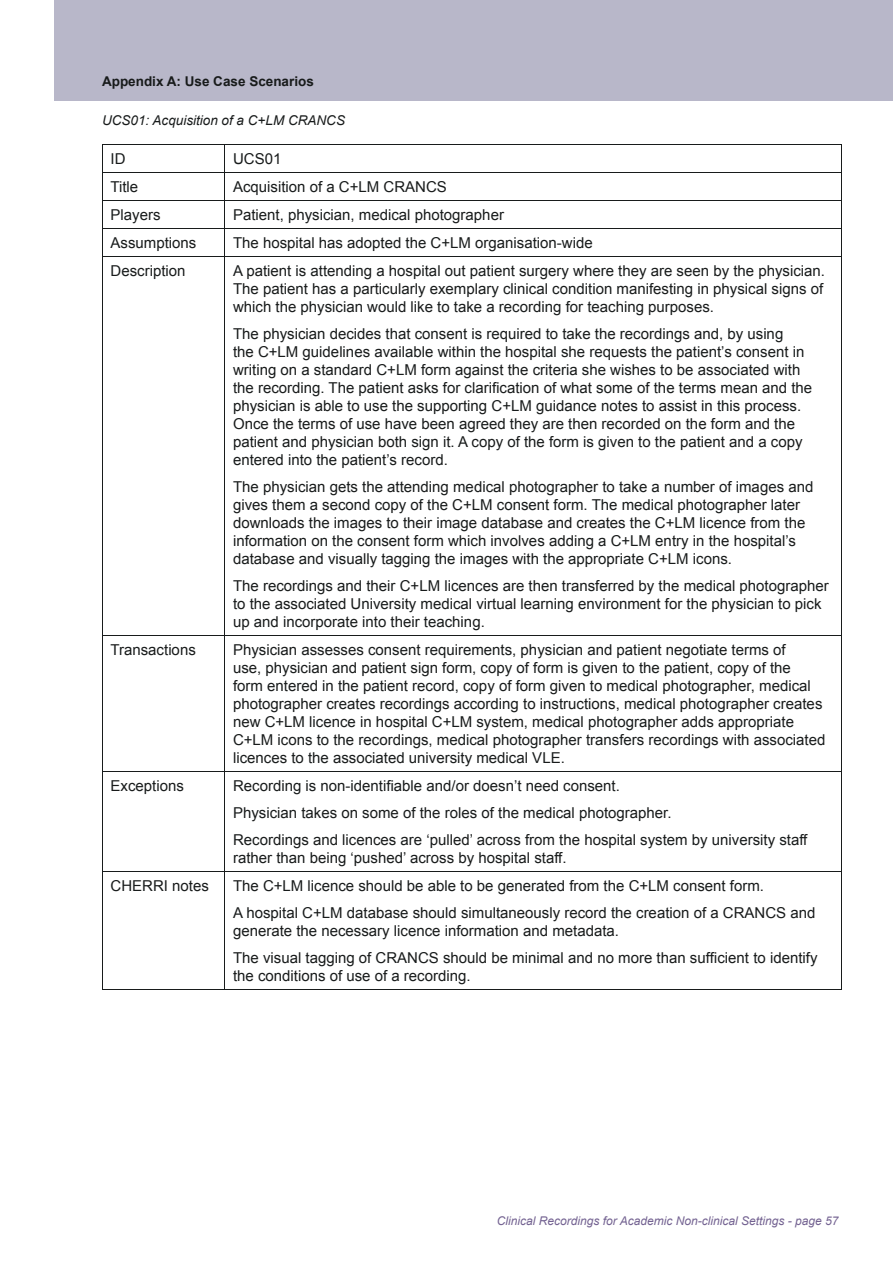
<style>
.page{position:relative;width:893px;height:1263px;background:#fff}
.page>*{position:absolute;margin:0;border:0;box-sizing:border-box;transform-origin:0 0}
.t1{font:15px/18px "Arial";color:#181b1b}
.t2{font:italic 13.5px "Arial";color:#181b1b}
.t3{font:700 13.5px "Arial";color:#181b1b}
.t4{font:italic 12px "Arial";color:#736291}
</style>
<div class="page">
<div style="left:54px;top:0;width:839px;height:101px;background:#b8b7c9"></div>
<hr style="left:102px;top:144px;width:123px;height:1px;background:#181b1b">
<hr style="left:225px;top:144px;width:616px;height:1px;background:#181b1b">
<hr style="left:102px;top:172px;width:123px;height:1px;background:#181b1b">
<hr style="left:225px;top:172px;width:616px;height:1px;background:#181b1b">
<hr style="left:102px;top:200px;width:123px;height:1px;background:#181b1b">
<hr style="left:225px;top:200px;width:616px;height:1px;background:#181b1b">
<hr style="left:102px;top:228px;width:123px;height:1px;background:#181b1b">
<svg style="left:102px;top:145px;width:1px;height:111px"></svg>
<hr style="left:225px;top:228px;width:616px;height:1px;background:#181b1b">
<svg style="left:841px;top:145px;width:1px;height:111px"></svg>
<hr style="left:102px;top:256px;width:123px;height:1px;background:#181b1b">
<hr style="left:102px;top:257px;width:1px;height:378px;background:#181b1b">
<hr style="left:225px;top:256px;width:616px;height:1px;background:#181b1b">
<hr style="left:225px;top:257px;width:1px;height:378px;background:#181b1b">
<hr style="left:841px;top:257px;width:1px;height:378px;background:#181b1b">
<hr style="left:102px;top:635px;width:123px;height:1px;background:#181b1b">
<hr style="left:102px;top:636px;width:1px;height:135px;background:#181b1b">
<hr style="left:225px;top:635px;width:616px;height:1px;background:#181b1b">
<hr style="left:225px;top:636px;width:1px;height:135px;background:#181b1b">
<hr style="left:841px;top:636px;width:1px;height:135px;background:#181b1b">
<hr style="left:102px;top:771px;width:123px;height:1px;background:#181b1b">
<hr style="left:102px;top:771px;width:1px;height:100px;background:#181b1b">
<hr style="left:225px;top:771px;width:616px;height:1px;background:#181b1b">
<hr style="left:225px;top:771px;width:1px;height:100px;background:#181b1b">
<hr style="left:841px;top:771px;width:1px;height:100px;background:#181b1b">
<hr style="left:102px;top:871px;width:123px;height:1px;background:#181b1b">
<hr style="left:102px;top:871px;width:1px;height:118px;background:#181b1b">
<hr style="left:225px;top:871px;width:616px;height:1px;background:#181b1b">
<hr style="left:225px;top:871px;width:1px;height:118px;background:#181b1b">
<hr style="left:841px;top:871px;width:1px;height:118px;background:#181b1b">
<hr style="left:102px;top:989px;width:123px;height:1px;background:#181b1b">
<hr style="left:225px;top:989px;width:616px;height:1px;background:#181b1b">
<p class="t3" style="left:102px;top:74px;width:213px">Appendix A: Use Case Scenarios</p>
<p class="t2" style="left:102px;top:112px;width:244px">UCS01: Acquisition of a C+LM CRANCS</p>
<p class="t1" style="left:111px;top:150px;width:16px">ID</p>
<p class="t1" style="left:233px;top:150px;width:50px">UCS01</p>
<p class="t1" style="left:111px;top:178px;width:29px">Title</p>
<p class="t1" style="left:233px;top:178px;width:215px">Acquisition of a C+LM CRANCS</p>
<p class="t1" style="left:111px;top:205px;width:52px">Players</p>
<p class="t1" style="left:233px;top:205px;width:272px">Patient, physician, medical photographer</p>
<p class="t1" style="left:111px;top:233px;width:87px">Assumptions</p>
<p class="t1" style="left:233px;top:233px;width:361px">The hospital has adopted the C+LM organisation-wide</p>
<p class="t1" style="left:111px;top:261px;width:77px">Description</p>
<p class="t1" style="left:233px;top:261px;width:593px;text-align:justify">A patient is attending a hospital out patient surgery where they are seen by the physician.<br>The patient has a particularly exemplary clinical condition manifesting in physical signs of which the physician would like to take a recording for teaching purposes.</p>
<p class="t1" style="left:233px;top:324px;width:581px">The physician decides that consent is required to take the recordings and, by using<br>the C+LM guidelines available within the hospital she requests the patient’s consent in writing on a standard C+LM form against the criteria she wishes to be associated with the recording. The patient asks for clarification of what some of the terms mean and the physician is able to use the supporting C+LM guidance notes to assist in this process.<br>Once the terms of use have been agreed they are then recorded on the form and the patient and physician both sign it. A copy of the form is given to the patient and a copy entered into the patient’s record.</p>
<p class="t1" style="left:233px;top:477px;width:582px">The physician gets the attending medical photographer to take a number of images and gives them a second copy of the C+LM consent form. The medical photographer later downloads the images to their image database and creates the C+LM licence from the information on the consent form which involves adding a C+LM entry in the hospital’s database and visually tagging the images with the appropriate C+LM icons.</p>
<p class="t1" style="left:233px;top:576px;width:597px">The recordings and their C+LM licences are then transferred by the medical photographer to the associated University medical virtual learning environment for the physician to pick up and incorporate into their teaching.</p>
<p class="t1" style="left:111px;top:640px;width:87px">Transactions</p>
<p class="t1" style="left:233px;top:640px;width:594px">Physician assesses consent requirements, physician and patient negotiate terms of<br>use, physician and patient sign form, copy of form is given to the patient, copy of the<br>form entered in the patient record, copy of form given to medical photographer, medical photographer creates recordings according to instructions, medical photographer creates new C+LM licence in hospital C+LM system, medical photographer adds appropriate C+LM icons to the recordings, medical photographer transfers recordings with associated licences to the associated university medical VLE.</p>
<p class="t1" style="left:111px;top:776px;width:75px">Exceptions</p>
<p class="t1" style="left:233px;top:772px;width:576px;line-height:27px">Recording is non-identifiable and/or doesn’t need consent.<br>Physician takes on some of the roles of the medical photographer.<br>Recordings and licences are ‘pulled’ across from the hospital system by university staff</p>
<p class="t1" style="left:233px;top:848px;width:335px">rather than being ‘pushed’ across by hospital staff.</p>
<p class="t1" style="left:111px;top:876px;width:100px">CHERRI notes</p>
<p class="t1" style="left:233px;top:872px;width:584px;line-height:27px">The C+LM licence should be able to be generated from the C+LM consent form.<br>A hospital C+LM database should simultaneously record the creation of a CRANCS and</p>
<p class="t1" style="left:233px;top:917px;width:586px;line-height:27px">generate the necessary licence information and metadata.<br>The visual tagging of CRANCS should be minimal and no more than sufficient to identify</p>
<p class="t1" style="left:233px;top:966px;width:239px">the conditions of use of a recording.</p>
<p class="t4" style="left:497px;top:1214px;width:343px">Clinical Recordings for Academic Non-clinical Settings - page 57</p>
</div>
